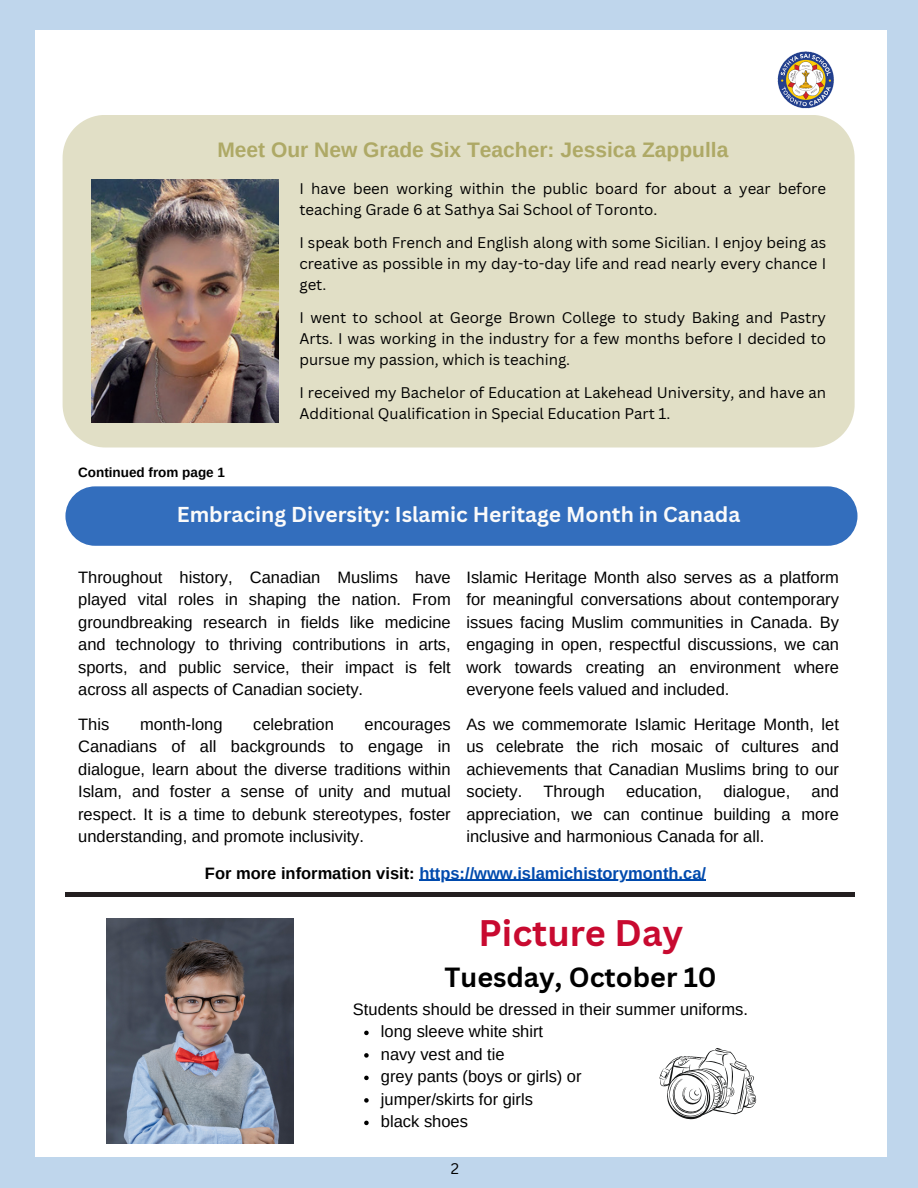
<style>
.page{position:relative;width:918px;height:1188px;background:#bfd6ec}
.page>*{position:absolute;margin:0;border:0;box-sizing:border-box;transform-origin:0 0}
.t1{font:700 36px "Canva Sans";color:#c80a30}
.t2{font:700 27px "Canva Sans";color:#000}
.t3{font:700 21px "Canva Sans";color:#fafafa}
.t4{font:700 21px "Arimo";color:#aea966}
.t5{font:16.5px/22.5px "Arimo";color:#000;text-align:justify}
.t6{font:700 16.5px "Arimo";color:#004aad}
.t7{font:15px/21px "Canva Sans";color:#000}
.t8{font:700 13.5px "Arimo";color:#000}
.s1{color:#000}
</style>
<div class="page">
<div style="left:36px;top:31px;width:851px;height:1126px;background:#fff"></div>
<div style="left:63px;top:115px;width:792px;height:333px;background:#e1dfc6"></div>
<img style="left:777px;top:51px;width:57px;height:58px">
<img style="left:92px;top:180px;width:187px;height:243px">
<div style="left:65px;top:486px;width:793px;height:60px;background:#336ebd;border-radius:30px"></div>
<img style="left:107px;top:918px;width:187px;height:225px">
<hr style="left:65px;top:892px;width:790px;height:4px;background:#231f20">
<svg style="left:364px;top:1031px;width:5px;height:4px"></svg>
<svg style="left:364px;top:1053px;width:5px;height:5px"></svg>
<svg style="left:364px;top:1076px;width:5px;height:4px"></svg>
<svg style="left:364px;top:1098px;width:5px;height:5px"></svg>
<svg style="left:364px;top:1121px;width:5px;height:4px"></svg>
<svg style="left:659px;top:1048px;width:98px;height:72px"></svg>
<hr style="left:419px;top:880px;width:287px;height:1px;background:#004aad">
<p class="t4" style="left:217px;top:138px;width:512px">Meet Our New Grade Six Teacher: Jessica Zappulla</p>
<p class="t7" style="left:299px;top:178px;width:528px">I have been working within the public board for about a year before teaching Grade 6 at Sathya Sai School of Toronto.</p>
<p class="t7" style="left:299px;top:232px;width:528px;text-align:justify">I speak both French and English along with some Sicilian. I enjoy being as creative as possible in my day-to-day life and read nearly every chance I get.</p>
<p class="t7" style="left:299px;top:307px;width:528px;text-align:justify">I went to school at George Brown College to study Baking and Pastry Arts. I was working in the industry for a few months before I decided to pursue my passion, which is teaching.</p>
<p class="t7" style="left:299px;top:382px;width:528px">I received my Bachelor of Education at Lakehead University, and have an<br>Additional Qualification in Special Education Part 1.</p>
<p class="t8" style="left:78px;top:465px;width:148px">Continued from page 1</p>
<p class="t3" style="left:177px;top:499px;width:565px">Embracing Diversity: Islamic Heritage Month in Canada</p>
<p class="t5" style="left:78px;top:566px;width:374px">Throughout history, Canadian Muslims have played vital roles in shaping the nation. From groundbreaking research in fields like medicine and technology to thriving contributions in arts, sports, and public service, their impact is felt across all aspects of Canadian society.</p>
<p class="t5" style="left:466px;top:566px;width:374px">Islamic Heritage Month also serves as a platform for meaningful conversations about contemporary issues facing Muslim communities in Canada. By engaging in open, respectful discussions, we can work towards creating an environment where everyone feels valued and included.</p>
<p class="t5" style="left:466px;top:713px;width:374px">As we commemorate Islamic Heritage Month, let us celebrate the rich mosaic of cultures and achievements that Canadian Muslims bring to our society.</p>
<p class="t5" style="left:78px;top:713px;width:33px">This</p>
<p class="t5" style="left:140px;top:713px;width:84px">month-long</p>
<p class="t5" style="left:253px;top:713px;width:82px">celebration</p>
<p class="t5" style="left:78px;top:713px;width:374px;text-indent:286px">encourages Canadians of all backgrounds to engage in dialogue, learn about the diverse traditions within Islam, and foster a sense of unity and mutual respect. It is a time to debunk stereotypes, foster understanding, and promote inclusivity.</p>
<p class="t5" style="left:466px;top:780px;width:374px;text-indent:345px">and appreciation, we can continue building a more inclusive and harmonious Canada for all.</p>
<p class="t6" style="left:205px;top:864px;width:503px"><span class="s1">For more information visit:</span> https://www.islamichistorymonth.ca/</p>
<p class="t1" style="left:478px;top:908px;width:206px">Picture Day</p>
<p class="t2" style="left:445px;top:958px;width:274px">Tuesday, October 10</p>
<p class="t5" style="left:544px;top:780px;width:63px">Through</p>
<p class="t5" style="left:626px;top:780px;width:78px">education,</p>
<p class="t5" style="left:723px;top:780px;width:68px">dialogue,</p>
<p class="t5" style="left:353px;top:998px;width:396px">Students should be dressed in their summer uniforms.</p>
<p class="t5" style="left:381px;top:1020px;width:164px">long sleeve white shirt</p>
<p class="t5" style="left:381px;top:1043px;width:125px">navy vest and tie</p>
<p class="t5" style="left:381px;top:1065px;width:202px">grey pants (boys or girls) or</p>
<p class="t5" style="left:381px;top:1088px;width:154px">jumper/skirts for girls</p>
<p class="t5" style="left:381px;top:1110px;width:89px">black shoes</p>
<p class="t7" style="left:451px;top:1158px;width:10px">2</p>
</div>
